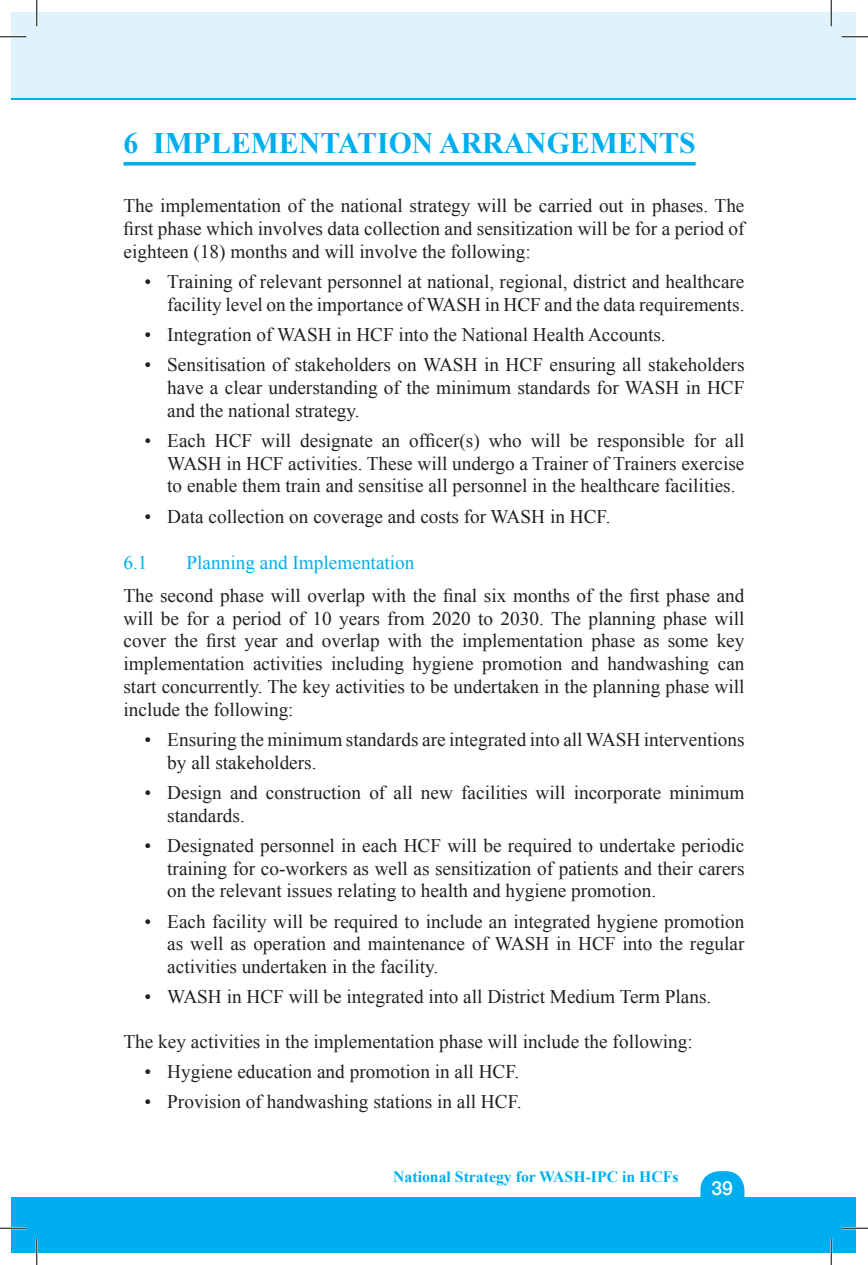
<style>
.page{position:relative;width:868px;height:1265px;background:#fff}
.page>*{position:absolute;margin:0;border:0;box-sizing:border-box;transform-origin:0 0}
.t1{font:700 29.75px "Times New Roman";color:#00aeef}
.t2{font:19.25px/22.8px "Times New Roman";color:#231f20;text-align:justify}
.t3{font:19.25px "Times New Roman";color:#00aeef}
.t4{font:500 19.25px "Helvetica Neue";color:#fff}
.t5{font:700 15.75px "Times New Roman";color:#00aeef}
</style>
<div class="page">
<div style="left:12px;top:1197px;width:843px;height:55px;background:#00aeef"></div>
<hr style="left:12px;top:98px;width:843px;height:1px;background:#00aeef">
<div style="left:12px;top:12px;width:843px;height:86px;background:#dff3fc"></div>
<div style="left:700px;top:1170px;width:44px;height:50px;background:#00aeef;border-radius:19px"></div>
<hr style="left:123px;top:162px;width:572px;height:3px;background:#00aeef">
<hr style="left:0;top:36px;width:26px;height:2px;background:#fff">
<hr style="left:841px;top:36px;width:26px;height:2px;background:#fff">
<hr style="left:0;top:1226px;width:26px;height:2px;background:#fff">
<hr style="left:841px;top:1226px;width:26px;height:2px;background:#fff">
<hr style="left:36px;top:0;width:2px;height:26px;background:#fff">
<hr style="left:36px;top:1238px;width:2px;height:26px;background:#fff">
<hr style="left:829px;top:0;width:3px;height:26px;background:#fff">
<hr style="left:829px;top:1238px;width:3px;height:26px;background:#fff">
<svg style="left:0;top:36px;width:26px;height:1px"></svg>
<svg style="left:841px;top:36px;width:26px;height:1px"></svg>
<svg style="left:0;top:1227px;width:26px;height:1px"></svg>
<svg style="left:841px;top:1227px;width:26px;height:1px"></svg>
<svg style="left:36px;top:0;width:1px;height:26px"></svg>
<svg style="left:36px;top:1238px;width:1px;height:26px"></svg>
<svg style="left:830px;top:0;width:1px;height:26px"></svg>
<svg style="left:830px;top:1238px;width:1px;height:26px"></svg>
<h1 class="t1" style="left:123px;top:123px;width:573px">6 IMPLEMENTATION ARRANGEMENTS</h1>
<p class="t2" style="left:123px;top:194px;width:622px">The implementation of the national strategy will be carried out in phases. The first phase which involves data collection and sensitization will be for a period of eighteen (18) months and will involve the following:</p>
<p class="t2" style="left:144px;top:270px;width:601px;text-align:right">• Training of relevant personnel at national, regional, district and healthcare facility level on the importance of WASH in HCF and the data requirements.</p>
<p class="t2" style="left:144px;top:322px;width:522px">• Integration of WASH in HCF into the National Health Accounts.</p>
<p class="t2" style="left:167px;top:353px;width:578px;text-indent:-23px">• Sensitisation of stakeholders on WASH in HCF ensuring all stakeholders have a clear understanding of the minimum standards for WASH in HCF and the national strategy.</p>
<p class="t2" style="left:167px;top:428px;width:578px;text-indent:-23px">• Each HCF will designate an officer(s) who will be responsible for all WASH in HCF activities. These will undergo a Trainer of Trainers exercise to enable them train and sensitise all personnel in the healthcare facilities.</p>
<p class="t2" style="left:144px;top:504px;width:467px">• Data collection on coverage and costs for WASH in HCF.</p>
<p class="t3" style="left:123px;top:549px;width:26px">6.1</p>
<p class="t3" style="left:186px;top:549px;width:229px">Planning and Implementation</p>
<p class="t2" style="left:123px;top:583px;width:622px">The second phase will overlap with the final six months of the first phase and will be for a period of 10 years from 2020 to 2030. The planning phase will cover the first year and overlap with the implementation phase as some key implementation activities including hygiene promotion and handwashing can start concurrently. The key activities to be undertaken in the planning phase will include the following:</p>
<p class="t2" style="left:167px;top:727px;width:578px;text-indent:-23px">• Ensuring the minimum standards are integrated into all WASH interventions by all stakeholders.</p>
<p class="t2" style="left:167px;top:780px;width:578px;text-indent:-23px">• Design and construction of all new facilities will incorporate minimum standards.</p>
<p class="t2" style="left:167px;top:833px;width:578px;text-indent:-23px">• Designated personnel in each HCF will be required to undertake periodic training for co-workers as well as sensitization of patients and their carers on the relevant issues relating to health and hygiene promotion.</p>
<p class="t2" style="left:167px;top:909px;width:578px;text-indent:-23px">• Each facility will be required to include an integrated hygiene promotion as well as operation and maintenance of WASH in HCF into the regular activities undertaken in the facility.</p>
<p class="t2" style="left:144px;top:984px;width:568px">• WASH in HCF will be integrated into all District Medium Term Plans.</p>
<p class="t2" style="left:123px;top:1029px;width:570px">The key activities in the implementation phase will include the following:</p>
<p class="t2" style="left:144px;top:1059px;width:376px">• Hygiene education and promotion in all HCF.</p>
<p class="t2" style="left:144px;top:1089px;width:378px">• Provision of handwashing stations in all HCF.</p>
<p class="t5" style="left:393px;top:1165px;width:287px">National Strategy for WASH-IPC in HCFs</p>
<p class="t4" style="left:711px;top:1172px;width:23px">39</p>
</div>
